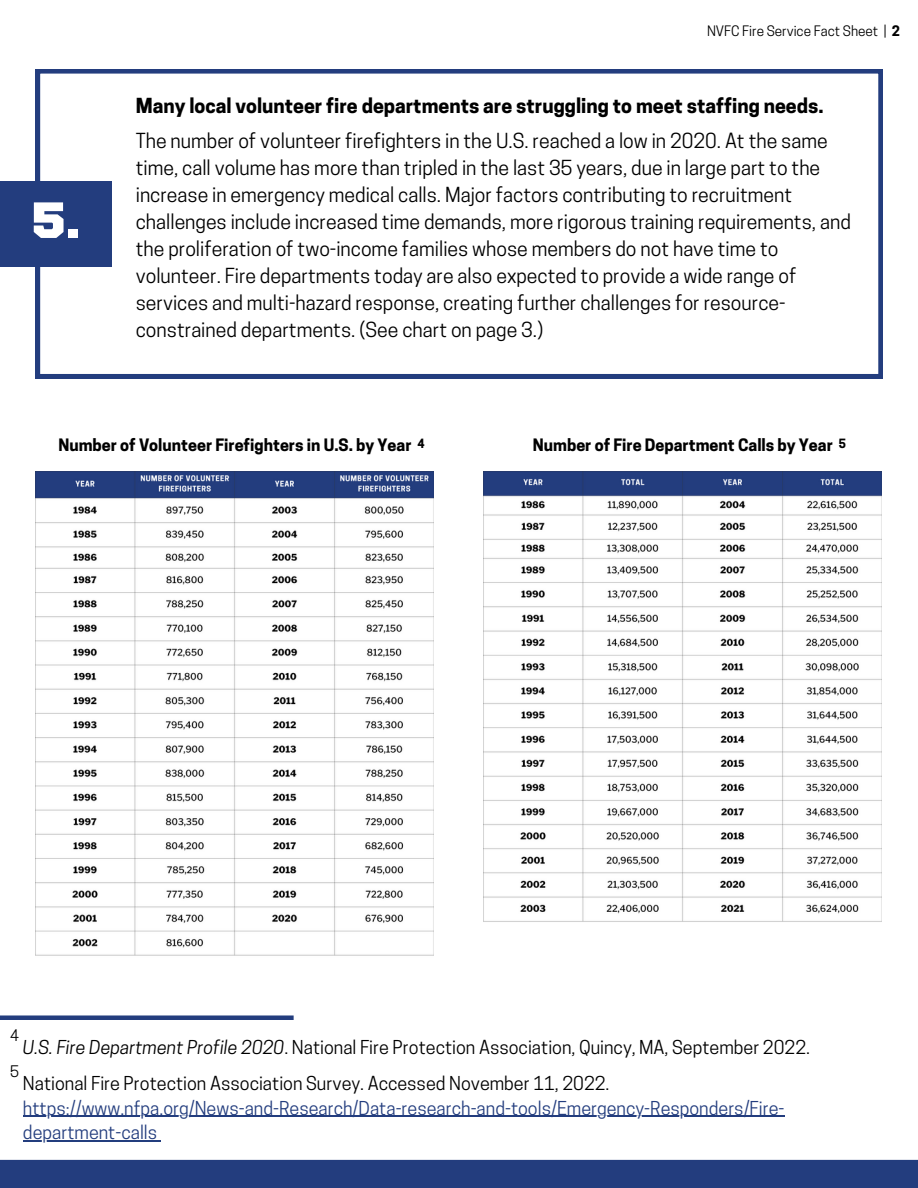
<style>
.page{position:relative;width:918px;height:1188px;background:#fff}
.page>*{position:absolute;margin:0;border:0;box-sizing:border-box;transform-origin:0 0}
.t1{font:50.85px "Sports World";color:#fff}
.t2{font:19.5px/27px "Cooper Hewitt";color:#000}
.t3{font:700 19.5px "Cooper Hewitt";color:#000}
.t4{font:18px/35.8px "Cooper Hewitt";color:#000}
.t5{font:18px/24.8px "Cooper Hewitt";color:#233d7e}
.t6{font:700 16.05px "Cooper Hewitt";color:#000}
.t7{font:15px "Cooper Hewitt";color:#000}
.t8{font:13.5px "Cooper Hewitt";color:#000}
.t9{font:700 12px "Cooper Hewitt";color:#000}
.s1{font-weight:700}
.s2{font-style:italic}
</style>
<div class="page">
<div style="left:0;top:1015px;width:294px;height:5px;background:#233d7e"></div>
<div style="left:0;top:1160px;width:918px;height:28px;background:#233d7e"></div>
<svg style="left:36px;top:69px;width:847px;height:309px"></svg>
<div style="left:0;top:181px;width:111px;height:86px;background:#233d7e"></div>
<img style="left:36px;top:472px;width:398px;height:484px">
<img style="left:484px;top:472px;width:398px;height:450px">
<hr style="left:23px;top:1116px;width:761px;height:1px;background:#233d7e">
<hr style="left:23px;top:1141px;width:134px;height:1px;background:#233d7e">
<h1 class="t1" style="left:32px;top:197px;width:50px">5.</h1>
<p class="t8" style="left:707px;top:26px;width:195px">NVFC Fire Service Fact Sheet | <span class="s1">2</span></p>
<p class="t3" style="left:136px;top:98px;width:689px">Many local volunteer fire departments are struggling to meet staffing needs.</p>
<p class="t2" style="left:136px;top:129px;width:717px">The number of volunteer firefighters in the U.S. reached a low in 2020. At the same time, call volume has more than tripled in the last 35 years, due in large part to the increase in emergency medical calls. Major factors contributing to recruitment challenges include increased time demands, more rigorous training requirements, and the proliferation of two-income families whose members do not have time to volunteer. Fire departments today are also expected to provide a wide range of services and multi-hazard response, creating further challenges for resource&shy;constrained departments. (See chart on page 3.)</p>
<p class="t6" style="left:58px;top:439px;width:368px">Number of Volunteer Firefighters in U.S. by Year <sup>4</sup></p>
<p class="t9" style="left:839px;top:439px;width:9px">5</p>
<p class="t6" style="left:533px;top:439px;width:301px">Number of Fire Department Calls by Year</p>
<p class="t7" style="left:10px;top:1030px;width:10px">4</p>
<p class="t7" style="left:10px;top:1066px;width:10px">5</p>
<p class="t4" style="left:23px;top:1032px;width:789px"><span class="s2">U.S. Fire Department Profile 2020</span>. National Fire Protection Association, Quincy, MA, September 2022.<br>National Fire Protection Association Survey. Accessed November 11, 2022.</p>
<p class="t5" style="left:23px;top:1098px;width:763px">https://www.nfpa.org/News-and-Research/Data-research-and-tools/Emergency-Responders/Fire&shy;department-calls</p>
</div>
